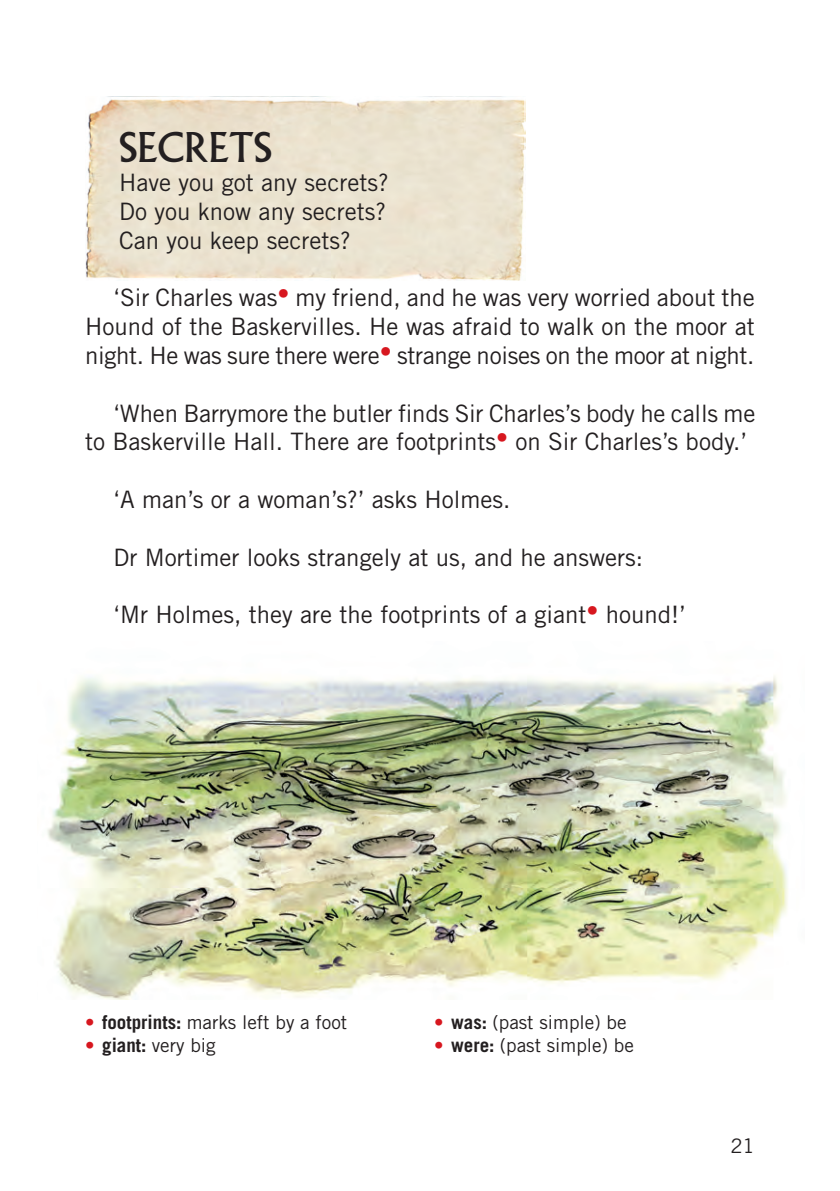
<style>
.page{position:relative;width:840px;height:1191px;background:#fff}
.page>*{position:absolute;margin:0;border:0;box-sizing:border-box;transform-origin:0 0}
.Testo_normale{font:40px "Albertus MT Std";color:#231f20}
.Testo_normale-2{font:24px/28.8px "Trade Gothic LT Std";color:#231f20;text-align:justify}
.t1{font:20px "Trade Gothic LT Std";color:#231f20}
.t2{font:19px "Trade Gothic LT Std";color:#231f20}
.s1{font-weight:700;color:#d7171f}
.s2{font-weight:700}
</style>
<div class="page">
<img style="left:85px;top:96px;width:440px;height:184px">
<img style="left:47px;top:676px;width:741px;height:323px">
<p class="Testo_normale" style="left:119px;top:124px;width:154px">SECRETS</p>
<p class="Testo_normale-2" style="left:119px;top:168px;width:271px">Have you got any secrets?</p>
<p class="Testo_normale-2" style="left:119px;top:197px;width:268px">Do you know any secrets?</p>
<p class="Testo_normale-2" style="left:119px;top:225px;width:233px">Can you keep secrets?</p>
<p class="Testo_normale-2" style="left:85px;top:283px;width:670px;text-indent:28px">‘Sir Charles was<sup>•</sup> my friend, and he was very worried about the Hound of the Baskervilles. He was afraid to walk on the moor at night. He was sure there were<sup>•</sup> strange noises on the moor at night.</p>
<p class="Testo_normale-2" style="left:85px;top:398px;width:671px;text-indent:28px">‘When Barrymore the butler finds Sir Charles’s body he calls me to Baskerville Hall. There are footprints<sup>•</sup> on Sir Charles’s body.’</p>
<p class="Testo_normale-2" style="left:113px;top:485px;width:398px">‘A man’s or a woman’s?’ asks Holmes.</p>
<p class="Testo_normale-2" style="left:113px;top:542px;width:531px">Dr Mortimer looks strangely at us, and he answers:</p>
<p class="Testo_normale-2" style="left:113px;top:600px;width:573px">‘Mr Holmes, they are the footprints of a giant<sup>•</sup> hound!’</p>
<p class="t2" style="left:85px;top:1011px;width:263px"><span class="s1">•</span> <span class="s2">footprints:</span> marks left by a foot</p>
<p class="t2" style="left:85px;top:1033px;width:132px"><span class="s1">•</span> <span class="s2">giant:</span> very big</p>
<p class="t2" style="left:434px;top:1011px;width:194px"><span class="s1">•</span> <span class="s2">was:</span> (past simple) be</p>
<p class="t2" style="left:434px;top:1033px;width:201px"><span class="s1">•</span> <span class="s2">were:</span> (past simple) be</p>
<p class="t1" style="left:730px;top:1134px;width:26px">21</p>
</div>
